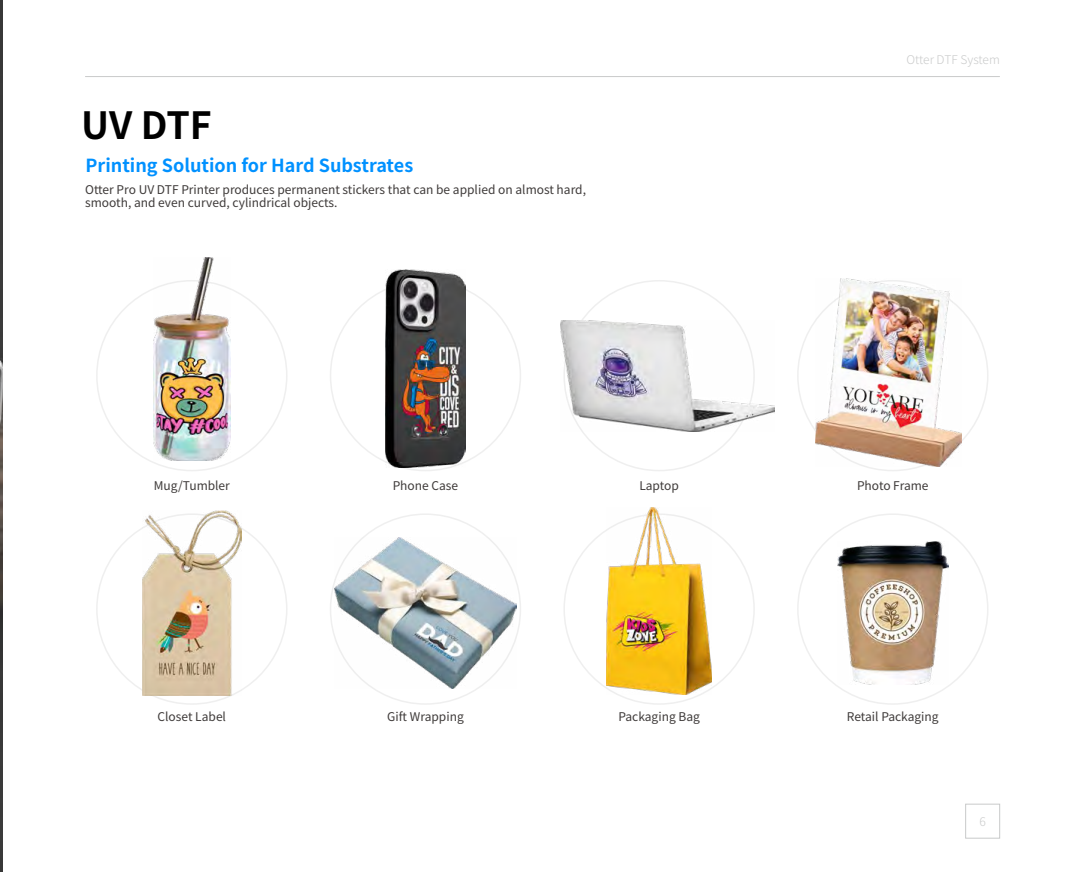
<style>
.page{position:relative;width:1085px;height:872px;background:#fff}
.page>*{position:absolute;margin:0;border:0;box-sizing:border-box;transform-origin:0 0}
.t1{font:700 37.5px "Source Han Sans SC";color:#000}
.t2{font:700 18px "Source Han Sans SC";color:#0091ff}
.t3{font:12px/13.5px "Source Han Sans SC";color:#3e3a39}
.t4{font:300 12px "Source Han Sans SC";color:#c9caca}
</style>
<div class="page">
<hr style="left:85px;top:76px;width:914px;height:1px;background:#c9caca">
<div style="left:965px;top:804px;width:34px;height:34px;border:1px solid #c9caca"></div>
<img style="left:153px;top:258px;width:77px;height:203px">
<img style="left:815px;top:279px;width:146px;height:187px">
<img style="left:385px;top:269px;width:80px;height:198px">
<img style="left:606px;top:507px;width:105px;height:187px">
<img style="left:142px;top:510px;width:99px;height:186px">
<img style="left:837px;top:541px;width:111px;height:143px">
<img style="left:335px;top:537px;width:181px;height:151px">
<img style="left:560px;top:320px;width:214px;height:111px">
<img style="left:0;top:0;width:2px;height:872px">
<h1 class="t1" style="left:81px;top:104px;width:132px">UV DTF</h1>
<h2 class="t2" style="left:85px;top:156px;width:329px">Printing Solution for Hard Substrates</h2>
<p class="t3" style="left:85px;top:183px;width:502px">Otter Pro UV DTF Printer produces permanent stickers that can be applied on almost hard, smooth, and even curved, cylindrical objects.</p>
<p class="t4" style="left:906px;top:53px;width:95px">Otter DTF System</p>
<p class="t3" style="left:154px;top:479px;width:78px">Mug/Tumbler</p>
<p class="t3" style="left:392px;top:479px;width:67px">Phone Case</p>
<p class="t3" style="left:639px;top:479px;width:41px">Laptop</p>
<p class="t3" style="left:856px;top:479px;width:73px">Photo Frame</p>
<p class="t3" style="left:157px;top:710px;width:70px">Closet Label</p>
<p class="t3" style="left:387px;top:710px;width:78px">Gift Wrapping</p>
<p class="t3" style="left:618px;top:710px;width:83px">Packaging Bag</p>
<p class="t3" style="left:846px;top:710px;width:93px">Retail Packaging</p>
<p class="t4" style="left:979px;top:814px;width:8px">6</p>
</div>
